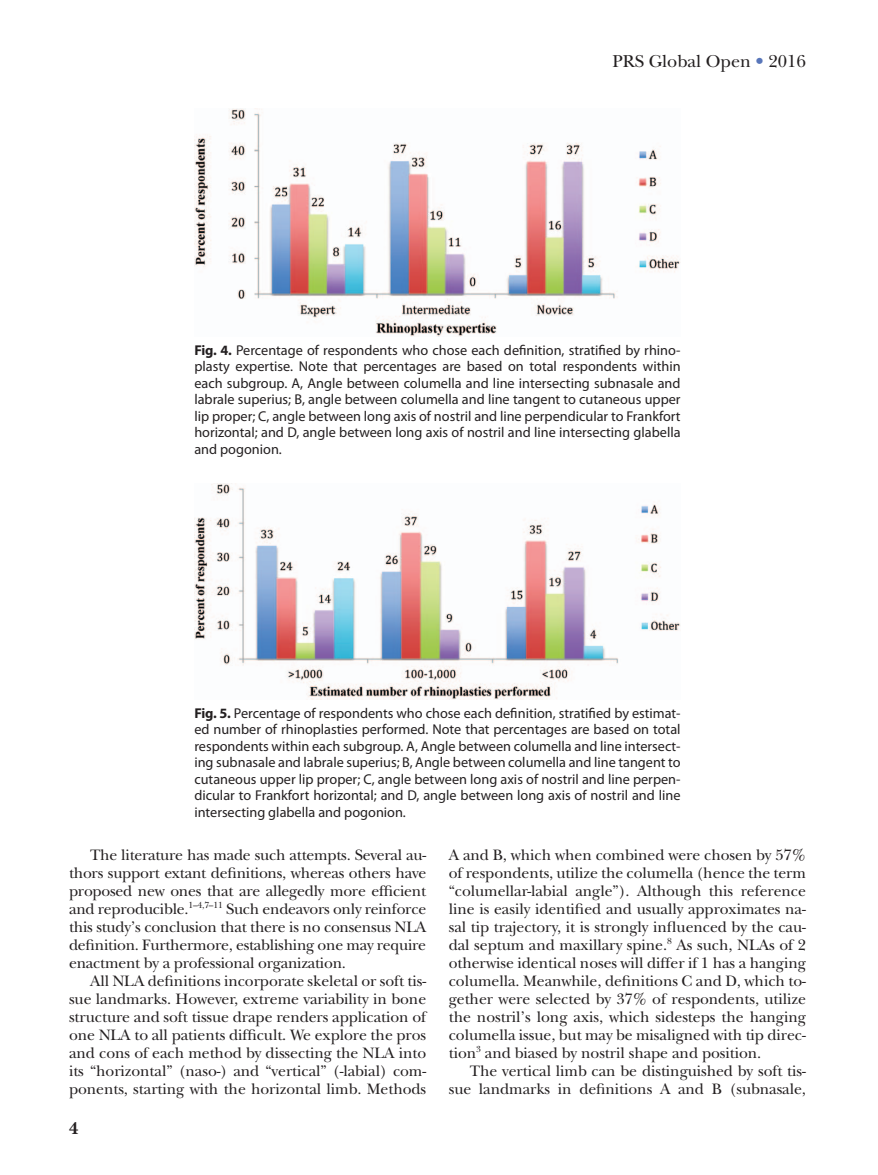
<style>
.page{position:relative;width:878px;height:1175px;background:#fff}
.page>*{position:absolute;margin:0;border:0;box-sizing:border-box;transform-origin:0 0}
.t1{font:18px "New Baskerville";color:#231f20}
.t2{font:700 18px "New Baskerville";color:#231f20}
.t3{font:15.75px/18px "New Baskerville";letter-spacing:-.005em;color:#231f20;text-align:justify}
.t4{font:14.25px/16.5px "Myriad Pro";color:#231f20;text-align:justify}
.s1{color:#5876ba}
.s2{font-weight:700}
</style>
<div class="page">
<img style="left:194px;top:108px;width:486px;height:228px">
<img style="left:194px;top:484px;width:486px;height:215px">
<p class="t1" style="left:612px;top:51px;width:195px">PRS Global Open <span class="s1">•</span> 2016</p>
<p class="t4" style="left:194px;top:341px;width:488px"><span class="s2">Fig. 4.</span> Percentage of respondents who chose each definition, stratified by rhino&shy;plasty expertise. Note that percentages are based on total respondents within each subgroup. A, Angle between columella and line intersecting subnasale and labrale superius; B, angle between columella and line tangent to cutaneous upper lip proper; C, angle between long axis of nostril and line perpendicular to Frankfort horizontal; and D, angle between long axis of nostril and line intersecting glabella and pogonion.</p>
<p class="t4" style="left:194px;top:704px;width:488px"><span class="s2">Fig. 5.</span> Percentage of respondents who chose each definition, stratified by estimat&shy;ed number of rhinoplasties performed. Note that percentages are based on total respondents within each subgroup. A, Angle between columella and line intersect&shy;ing subnasale and labrale superius; B, Angle between columella and line tangent to cutaneous upper lip proper; C, angle between long axis of nostril and line perpen&shy;dicular to Frankfort horizontal; and D, angle between long axis of nostril and line intersecting glabella and pogonion.</p>
<p class="t3" style="left:69px;top:845px;width:359px;text-indent:21px">The literature has made such attempts. Several au&shy;thors support extant definitions, whereas others have proposed new ones that are allegedly more efficient and reproducible.<sup>1–4,7–11</sup> Such endeavors only reinforce this study’s conclusion that there is no consensus NLA definition. Furthermore, establishing one may require enactment by a professional organization.</p>
<p class="t3" style="left:69px;top:971px;width:359px;text-indent:21px">All NLA definitions incorporate skeletal or soft tis&shy;sue landmarks. However, extreme variability in bone structure and soft tissue drape renders application of one NLA to all patients difficult. We explore the pros and cons of each method by dissecting the NLA into its “horizontal” (naso-) and “vertical” (-labial) com&shy;ponents, starting with the horizontal limb. Methods</p>
<p class="t2" style="left:69px;top:1118px;width:11px">4</p>
<p class="t3" style="left:448px;top:845px;width:359px">A and B, which when combined were chosen by 57% of respondents, utilize the columella (hence the term “columellar-labial angle”). Although this reference line is easily identified and usually approximates na&shy;sal tip trajectory, it is strongly influenced by the cau&shy;dal septum and maxillary spine.<sup>8</sup> As such, NLAs of 2 otherwise identical noses will differ if 1 has a hanging columella. Meanwhile, definitions C and D, which to&shy;gether were selected by 37% of respondents, utilize the nostril’s long axis, which sidesteps the hanging columella issue, but may be misaligned with tip direc&shy;tion<sup>3</sup> and biased by nostril shape and position.</p>
<p class="t3" style="left:449px;top:1061px;width:359px;text-align:right">The vertical limb can be distinguished by soft tis&shy;sue landmarks in definitions A and B (subnasale,</p>
</div>
